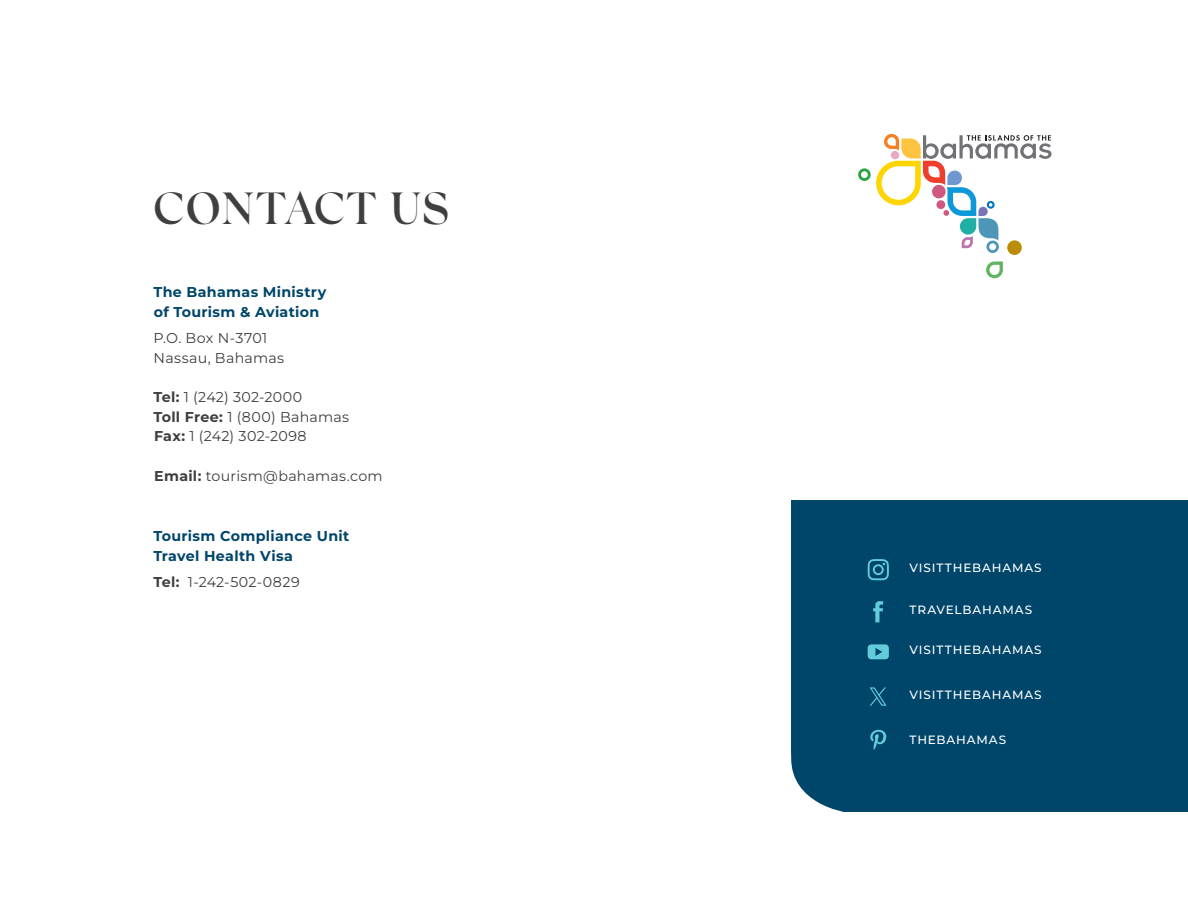
<style>
.page{position:relative;width:1188px;height:918px;background:#fff}
.page>*{position:absolute;margin:0;border:0;box-sizing:border-box;transform-origin:0 0}
.t1{font:500 45px "Silk Serif";letter-spacing:-.01em;color:#413e3f}
.t2{font:14.25px/19.5px "Montserrat";letter-spacing:.02em;color:#413e3f}
.t3{font:700 14.25px/19.5px "Montserrat";letter-spacing:.025em;color:#00466a}
.t4{font:500 12px "Montserrat";letter-spacing:.075em;color:#fff}
.s1{font-weight:700}
</style>
<div class="page">
<div style="left:792px;top:500px;width:396px;height:311px;background:#00466a"></div>
<svg style="left:873px;top:601px;width:10px;height:21px"></svg>
<svg style="left:868px;top:559px;width:21px;height:21px"></svg>
<svg style="left:868px;top:644px;width:21px;height:15px"></svg>
<svg style="left:870px;top:730px;width:16px;height:20px"></svg>
<svg style="left:791px;top:712px;width:54px;height:100px"></svg>
<svg style="left:1007px;top:240px;width:15px;height:15px"></svg>
<svg style="left:986px;top:261px;width:17px;height:17px"></svg>
<svg style="left:858px;top:134px;width:194px;height:119px"></svg>
<svg style="left:870px;top:687px;width:17px;height:19px"></svg>
<h1 class="t1" style="left:153px;top:182px;width:298px">CONTACT US</h1>
<p class="t3" style="left:154px;top:282px;width:174px">The Bahamas Ministry of Tourism &amp; Aviation</p>
<p class="t2" style="left:154px;top:328px;width:132px">P.O. Box N-3701<br>Nassau, Bahamas</p>
<p class="t2" style="left:154px;top:387px;width:197px"><span class="s1">Tel:</span> 1 (242) 302-2000<br><span class="s1">Toll Free:</span> 1 (800) Bahamas<br><span class="s1">Fax:</span> 1 (242) 302-2098</p>
<p class="t2" style="left:154px;top:466px;width:230px"><span class="s1">Email:</span> tourism@bahamas.com</p>
<p class="t3" style="left:154px;top:526px;width:197px">Tourism Compliance Unit<br>Travel Health Visa</p>
<p class="t2" style="left:154px;top:572px;width:148px"><span class="s1">Tel:</span> 1-242-502-0829</p>
<p class="t4" style="left:910px;top:560px;width:134px">VISITTHEBAHAMAS</p>
<p class="t4" style="left:910px;top:602px;width:124px">TRAVELBAHAMAS</p>
<p class="t4" style="left:910px;top:642px;width:134px">VISITTHEBAHAMAS</p>
<p class="t4" style="left:910px;top:687px;width:134px">VISITTHEBAHAMAS</p>
<p class="t4" style="left:910px;top:732px;width:98px">THEBAHAMAS</p>
</div>
